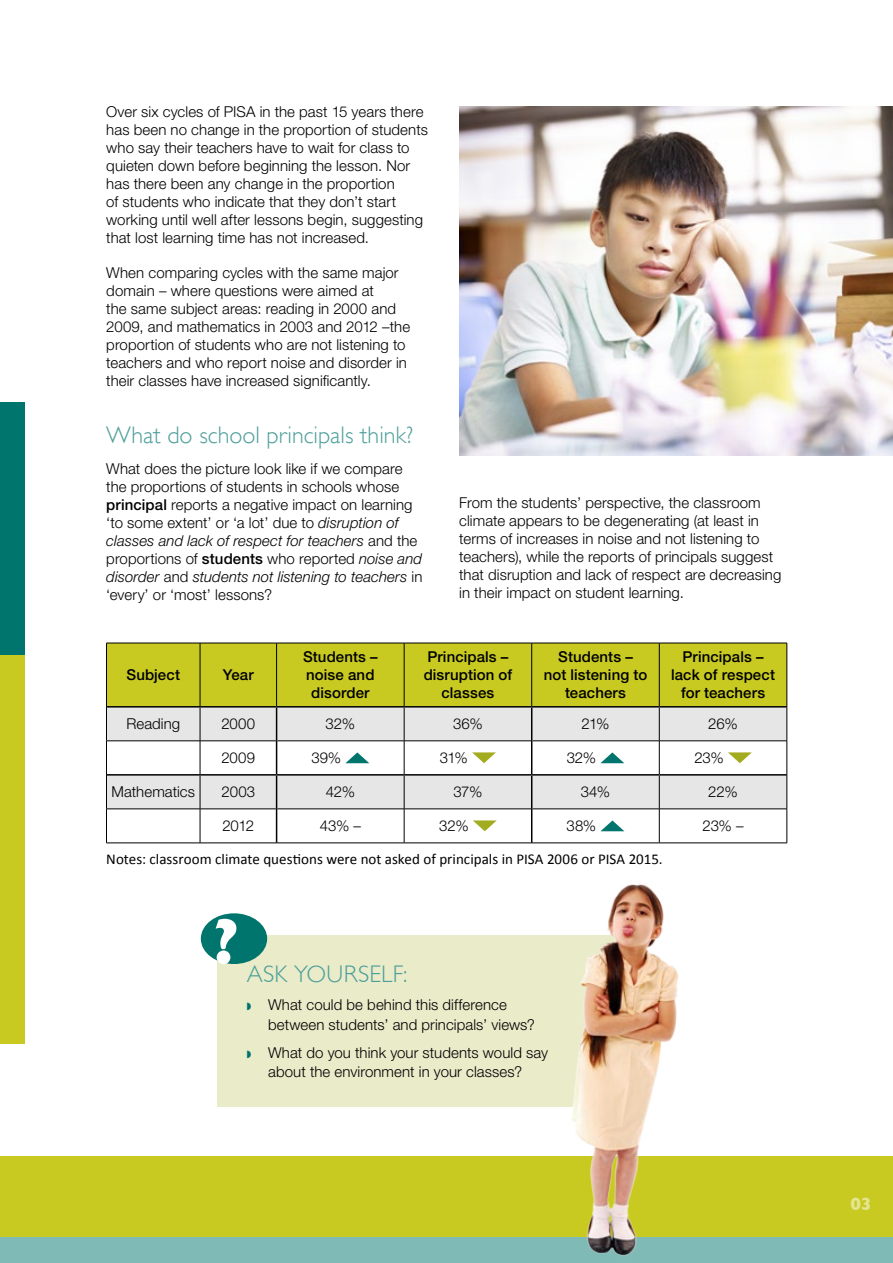
<style>
.page{position:relative;width:893px;height:1263px;background:#fff}
.page>*{position:absolute;margin:0;border:0;box-sizing:border-box;transform-origin:0 0}
.box_-head{font:700 65.4px "Gill Sans";color:#fff}
.Heading_2{font:300 24px "Gill Sans";color:#4d9e9a}
.t1{font:700 18px "Gill Sans";color:#e3e590}
.Body{font:300 15px/18px "Helvetica Neue LT Std";letter-spacing:.005em;color:#000}
.Body-2{font:500 15px/18px "Helvetica Neue LT Std";letter-spacing:.005em;color:#000;text-align:center}
.Body-3{font:15px "Calibri";color:#000}
.s1{font-weight:500}
.s2{font-style:italic}
.s3{color:#00756e}
</style>
<div class="page">
<div style="left:0;top:1237px;width:893px;height:26px;background:#80bab7"></div>
<div style="left:0;top:402px;width:24px;height:253px;background:#00756e"></div>
<img style="left:459px;top:106px;width:434px;height:349px">
<div style="left:0;top:655px;width:24px;height:389px;background:#c8ca21"></div>
<div style="left:0;top:1157px;width:893px;height:80px;background:#c8ca21"></div>
<div style="left:107px;top:644px;width:680px;height:62px;background:#c8ca21"></div>
<div style="left:107px;top:707px;width:680px;height:33px;background:#e6e6e6"></div>
<svg style="left:107px;top:741px;width:680px;height:102px"></svg>
<hr style="left:106px;top:643px;width:94px;height:1px;background:#000">
<hr style="left:106px;top:643px;width:1px;height:64px;background:#000">
<hr style="left:200px;top:643px;width:77px;height:1px;background:#000">
<hr style="left:200px;top:643px;width:1px;height:63px;background:#000">
<hr style="left:277px;top:643px;width:127px;height:1px;background:#000">
<hr style="left:276px;top:643px;width:1px;height:63px;background:#000">
<hr style="left:404px;top:643px;width:128px;height:1px;background:#000">
<hr style="left:404px;top:643px;width:1px;height:63px;background:#000">
<hr style="left:532px;top:643px;width:127px;height:1px;background:#000">
<hr style="left:531px;top:643px;width:1px;height:63px;background:#000">
<hr style="left:659px;top:643px;width:128px;height:1px;background:#000">
<hr style="left:659px;top:643px;width:1px;height:63px;background:#000">
<hr style="left:787px;top:643px;width:1px;height:64px;background:#000">
<hr style="left:106px;top:707px;width:1px;height:34px;background:#000">
<hr style="left:200px;top:707px;width:1px;height:34px;background:#000">
<hr style="left:404px;top:707px;width:1px;height:34px;background:#000">
<hr style="left:659px;top:707px;width:1px;height:34px;background:#000">
<hr style="left:787px;top:707px;width:1px;height:34px;background:#000">
<hr style="left:106px;top:740px;width:94px;height:1px;background:#000">
<hr style="left:106px;top:741px;width:1px;height:34px;background:#000">
<hr style="left:200px;top:740px;width:76px;height:1px;background:#000">
<hr style="left:200px;top:741px;width:1px;height:33px;background:#000">
<hr style="left:277px;top:740px;width:127px;height:1px;background:#000">
<hr style="left:404px;top:740px;width:127px;height:1px;background:#000">
<hr style="left:404px;top:741px;width:1px;height:33px;background:#000">
<hr style="left:532px;top:740px;width:127px;height:1px;background:#000">
<hr style="left:659px;top:740px;width:128px;height:1px;background:#000">
<hr style="left:659px;top:741px;width:1px;height:33px;background:#000">
<hr style="left:787px;top:741px;width:1px;height:34px;background:#000">
<hr style="left:106px;top:775px;width:1px;height:34px;background:#000">
<hr style="left:200px;top:776px;width:1px;height:33px;background:#000">
<hr style="left:404px;top:776px;width:1px;height:33px;background:#000">
<hr style="left:659px;top:776px;width:1px;height:33px;background:#000">
<hr style="left:787px;top:775px;width:1px;height:34px;background:#000">
<hr style="left:106px;top:809px;width:94px;height:1px;background:#000">
<hr style="left:106px;top:809px;width:1px;height:34px;background:#000">
<hr style="left:200px;top:809px;width:76px;height:1px;background:#000">
<hr style="left:200px;top:809px;width:1px;height:34px;background:#000">
<hr style="left:277px;top:809px;width:127px;height:1px;background:#000">
<hr style="left:404px;top:809px;width:127px;height:1px;background:#000">
<hr style="left:404px;top:809px;width:1px;height:34px;background:#000">
<hr style="left:532px;top:809px;width:127px;height:1px;background:#000">
<hr style="left:659px;top:809px;width:128px;height:1px;background:#000">
<hr style="left:659px;top:809px;width:1px;height:34px;background:#000">
<hr style="left:787px;top:809px;width:1px;height:34px;background:#000">
<hr style="left:106px;top:843px;width:94px;height:1px;background:#000">
<hr style="left:200px;top:843px;width:77px;height:1px;background:#000">
<hr style="left:277px;top:843px;width:127px;height:1px;background:#000">
<hr style="left:404px;top:843px;width:128px;height:1px;background:#000">
<hr style="left:532px;top:843px;width:127px;height:1px;background:#000">
<hr style="left:659px;top:843px;width:128px;height:1px;background:#000">
<hr style="left:107px;top:774px;width:93px;height:2px;background:#000">
<hr style="left:200px;top:774px;width:77px;height:2px;background:#000">
<hr style="left:277px;top:774px;width:127px;height:2px;background:#000">
<hr style="left:404px;top:774px;width:128px;height:2px;background:#000">
<hr style="left:532px;top:774px;width:127px;height:2px;background:#000">
<hr style="left:659px;top:774px;width:128px;height:2px;background:#000">
<hr style="left:107px;top:706px;width:93px;height:1px;background:#000">
<hr style="left:200px;top:706px;width:77px;height:1px;background:#000">
<hr style="left:277px;top:706px;width:127px;height:1px;background:#000">
<hr style="left:404px;top:706px;width:128px;height:1px;background:#000">
<hr style="left:532px;top:706px;width:127px;height:1px;background:#000">
<hr style="left:659px;top:706px;width:128px;height:1px;background:#000">
<hr style="left:276px;top:707px;width:1px;height:34px;background:#000">
<hr style="left:531px;top:707px;width:1px;height:34px;background:#000">
<hr style="left:276px;top:741px;width:1px;height:33px;background:#000">
<hr style="left:531px;top:741px;width:1px;height:33px;background:#000">
<hr style="left:276px;top:776px;width:1px;height:33px;background:#000">
<hr style="left:531px;top:776px;width:1px;height:33px;background:#000">
<hr style="left:276px;top:809px;width:1px;height:34px;background:#000">
<hr style="left:531px;top:809px;width:1px;height:34px;background:#000">
<svg style="left:345px;top:752px;width:24px;height:11px"></svg>
<svg style="left:472px;top:752px;width:24px;height:11px"></svg>
<svg style="left:600px;top:752px;width:24px;height:11px"></svg>
<svg style="left:728px;top:752px;width:24px;height:11px"></svg>
<svg style="left:473px;top:820px;width:24px;height:11px"></svg>
<svg style="left:600px;top:820px;width:24px;height:11px"></svg>
<div style="left:217px;top:936px;width:429px;height:171px;background:#e9ebc9"></div>
<div style="left:202px;top:914px;width:64px;height:49px;background:#00756e;border-radius:50%"></div>
<div style="left:201px;top:913px;width:66px;height:51px;border:2px solid #00756e;border-radius:50%"></div>
<img style="left:566px;top:884px;width:126px;height:372px">
<p class="Body" style="left:106px;top:102px;width:323px">Over six cycles of PISA in the past 15 years there has been no change in the proportion of students who say their teachers have to wait for class to quieten down before beginning the lesson. Nor has there been any change in the proportion<br>of students who indicate that they don’t start working until well after lessons begin, suggesting that lost learning time has not increased.</p>
<p class="Body" style="left:106px;top:263px;width:305px">When comparing cycles with the same major domain – where questions were aimed at<br>the same subject areas: reading in 2000 and 2009, and mathematics in 2003 and 2012 –the proportion of students who are not listening to teachers and who report noise and disorder in their classes have increased significantly.</p>
<p class="Heading_2" style="left:106px;top:416px;width:308px">What do school principals think?</p>
<p class="Body" style="left:106px;top:459px;width:318px">What does the picture look like if we compare the proportions of students in schools whose <span class="s1">principal</span> reports a negative impact on learning ‘to some extent’ or ‘a lot’ due to <span class="s2">disruption of classes and lack of respect for teachers</span> and the proportions of <span class="s1">students</span> who reported <span class="s2">noise and disorder</span> and <span class="s2">students not listening to teachers</span> in ‘every’ or ‘most’ lessons?</p>
<p class="Body" style="left:459px;top:493px;width:324px">From the students’ perspective, the classroom climate appears to be degenerating (at least in terms of increases in noise and not listening to teachers), while the reports of principals suggest that disruption and lack of respect are decreasing in their impact on student learning.</p>
<p class="Body-2" style="left:126px;top:666px;width:55px">Subject</p>
<p class="Body-2" style="left:223px;top:666px;width:32px">Year</p>
<p class="Body-2" style="left:303px;top:648px;width:76px">Students – noise and disorder</p>
<p class="Body-2" style="left:424px;top:648px;width:90px">Principals – disruption of classes</p>
<p class="Body-2" style="left:544px;top:648px;width:105px">Students –<br>not listening to teachers</p>
<p class="Body-2" style="left:671px;top:648px;width:105px">Principals – lack of respect for teachers</p>
<p class="Body" style="left:126px;top:714px;width:55px">Reading</p>
<p class="Body" style="left:221px;top:714px;width:35px">2000</p>
<p class="Body" style="left:326px;top:714px;width:31px">32%</p>
<p class="Body" style="left:453px;top:714px;width:31px">36%</p>
<p class="Body" style="left:581px;top:714px;width:30px">21%</p>
<p class="Body" style="left:708px;top:714px;width:31px">26%</p>
<p class="Body" style="left:221px;top:748px;width:35px">2009</p>
<p class="Body" style="left:311px;top:749px;width:31px">39%</p>
<p class="Body" style="left:440px;top:749px;width:30px">31%</p>
<p class="Body" style="left:567px;top:749px;width:31px">32%</p>
<p class="Body" style="left:694px;top:749px;width:31px">23%</p>
<p class="Body" style="left:111px;top:782px;width:85px">Mathematics</p>
<p class="Body" style="left:221px;top:782px;width:35px">2003</p>
<p class="Body" style="left:326px;top:782px;width:31px">42%</p>
<p class="Body" style="left:453px;top:782px;width:31px">37%</p>
<p class="Body" style="left:581px;top:782px;width:31px">34%</p>
<p class="Body" style="left:708px;top:782px;width:31px">22%</p>
<p class="Body" style="left:222px;top:816px;width:33px">2012</p>
<p class="Body" style="left:320px;top:816px;width:43px">43% –</p>
<p class="Body" style="left:439px;top:817px;width:31px">32%</p>
<p class="Body" style="left:567px;top:817px;width:31px">38%</p>
<p class="Body" style="left:702px;top:816px;width:43px">23% –</p>
<p class="Body-3" style="left:106px;top:849px;width:558px">Notes: classroom climate questions were not asked of principals in PISA 2006 or PISA 2015.</p>
<p class="box_-head" style="left:213px;top:890px;width:27px">?</p>
<p class="Heading_2" style="left:247px;top:955px;width:162px">ASK YOURSELF:</p>
<p class="Body" style="left:268px;top:995px;width:268px;line-height:19.5px;text-indent:-21px"><span class="s3">◗</span> What could be behind this difference between students’ and principals’ views?</p>
<p class="Body" style="left:247px;top:1042px;width:303px;line-height:19.5px;text-align:center"><span class="s3">◗</span> What do you think your students would say about the environment in your classes?</p>
<p class="t1" style="left:850px;top:1190px;width:23px">03</p>
</div>
